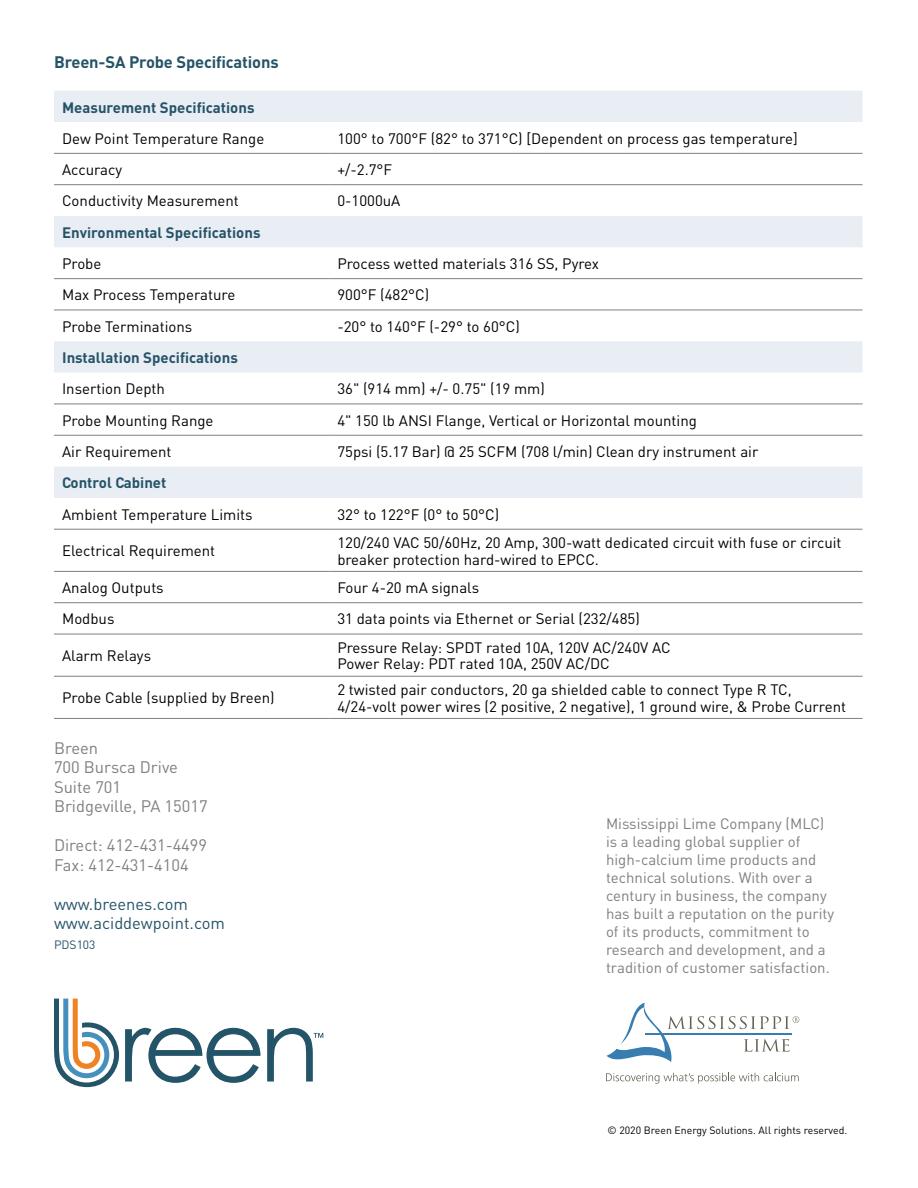
<style>
.page{position:relative;width:918px;height:1188px;background:#fff}
.page>*{position:absolute;margin:0;border:0;box-sizing:border-box;transform-origin:0 0}
.t1{font:16.5px "DIN";color:#7f7e82}
.t2{font:16.5px "DIN";color:#255367}
.t3{font:700 16.5px "DIN";letter-spacing:-.01em;color:#255367}
.t4{font:15px/16.5px "DIN";color:#000}
.t5{font:15px/18px "DIN";color:#7f7e82}
.t6{font:700 15px "DIN";color:#255367}
.t7{font:12px "DIN";color:#255367}
.t8{font:10.5px "DIN";color:#000}
</style>
<div class="page">
<svg style="left:54px;top:999px;width:65px;height:88px"></svg>
<svg style="left:125px;top:1028px;width:136px;height:55px"></svg>
<svg style="left:267px;top:1028px;width:56px;height:54px"></svg>
<svg style="left:606px;top:1073px;width:193px;height:11px"></svg>
<svg style="left:607px;top:1003px;width:192px;height:59px"></svg>
<svg style="left:54px;top:91px;width:808px;height:407px"></svg>
<hr style="left:54px;top:278px;width:275px;height:1px;background:#7f7e82">
<hr style="left:329px;top:278px;width:533px;height:1px;background:#7f7e82">
<hr style="left:54px;top:310px;width:275px;height:1px;background:#7f7e82">
<hr style="left:329px;top:310px;width:533px;height:1px;background:#7f7e82">
<hr style="left:54px;top:404px;width:275px;height:1px;background:#7f7e82">
<hr style="left:329px;top:404px;width:533px;height:1px;background:#7f7e82">
<hr style="left:54px;top:435px;width:275px;height:1px;background:#7f7e82">
<hr style="left:329px;top:435px;width:533px;height:1px;background:#7f7e82">
<hr style="left:54px;top:529px;width:275px;height:1px;background:#7f7e82">
<hr style="left:329px;top:529px;width:533px;height:1px;background:#7f7e82">
<hr style="left:54px;top:571px;width:275px;height:1px;background:#7f7e82">
<hr style="left:329px;top:571px;width:533px;height:1px;background:#7f7e82">
<hr style="left:54px;top:602px;width:275px;height:1px;background:#7f7e82">
<hr style="left:329px;top:602px;width:533px;height:1px;background:#7f7e82">
<hr style="left:54px;top:634px;width:275px;height:1px;background:#7f7e82">
<hr style="left:329px;top:634px;width:533px;height:1px;background:#7f7e82">
<hr style="left:54px;top:676px;width:275px;height:1px;background:#7f7e82">
<hr style="left:329px;top:676px;width:533px;height:1px;background:#7f7e82">
<hr style="left:54px;top:718px;width:275px;height:1px;background:#7f7e82">
<hr style="left:329px;top:718px;width:533px;height:1px;background:#7f7e82">
<hr style="left:54px;top:184px;width:275px;height:1px;background:#7f7e82">
<hr style="left:329px;top:184px;width:533px;height:1px;background:#7f7e82">
<hr style="left:54px;top:153px;width:275px;height:1px;background:#7f7e82">
<hr style="left:329px;top:153px;width:533px;height:1px;background:#7f7e82">
<p class="t3" style="left:54px;top:51px;width:226px">Breen-SA Probe Specifications</p>
<p class="t6" style="left:62px;top:97px;width:194px">Measurement Specifications</p>
<p class="t4" style="left:62px;top:130px;width:204px">Dew Point Temperature Range</p>
<p class="t4" style="left:337px;top:130px;width:462px">100° to 700°F (82° to 371°C) [Dependent on process gas temperature]</p>
<p class="t4" style="left:62px;top:161px;width:62px">Accuracy</p>
<p class="t4" style="left:337px;top:161px;width:56px">+/-2.7°F</p>
<p class="t4" style="left:62px;top:192px;width:178px">Conductivity Measurement</p>
<p class="t4" style="left:337px;top:192px;width:65px">0-1000uA</p>
<p class="t6" style="left:62px;top:223px;width:200px">Environmental Specifications</p>
<p class="t4" style="left:62px;top:255px;width:41px">Probe</p>
<p class="t4" style="left:337px;top:255px;width:263px">Process wetted materials 316 SS, Pyrex</p>
<p class="t4" style="left:62px;top:286px;width:175px">Max Process Temperature</p>
<p class="t4" style="left:337px;top:286px;width:93px">900°F (482°C)</p>
<p class="t4" style="left:62px;top:318px;width:132px">Probe Terminations</p>
<p class="t4" style="left:337px;top:318px;width:184px">-20° to 140°F (-29° to 60°C)</p>
<p class="t6" style="left:62px;top:348px;width:177px">Installation Specifications</p>
<p class="t4" style="left:62px;top:380px;width:104px">Insertion Depth</p>
<p class="t4" style="left:337px;top:380px;width:209px">36" (914 mm) +/- 0.75" (19 mm)</p>
<p class="t4" style="left:62px;top:412px;width:153px">Probe Mounting Range</p>
<p class="t4" style="left:337px;top:412px;width:361px">4" 150 lb ANSI Flange, Vertical or Horizontal mounting</p>
<p class="t4" style="left:62px;top:443px;width:111px">Air Requirement</p>
<p class="t4" style="left:337px;top:443px;width:423px">75psi (5.17 Bar) @ 25 SCFM (708 l/min) Clean dry instrument air</p>
<p class="t6" style="left:62px;top:473px;width:106px">Control Cabinet</p>
<p class="t4" style="left:62px;top:506px;width:192px">Ambient Temperature Limits</p>
<p class="t4" style="left:337px;top:506px;width:163px">32° to 122°F (0° to 50°C)</p>
<p class="t4" style="left:62px;top:542px;width:155px">Electrical Requirement</p>
<p class="t4" style="left:337px;top:534px;width:506px">120/240 VAC 50/60Hz, 20 Amp, 300-watt dedicated circuit with fuse or circuit breaker protection hard-wired to EPCC.</p>
<p class="t4" style="left:62px;top:579px;width:103px">Analog Outputs</p>
<p class="t4" style="left:337px;top:579px;width:143px">Four 4-20 mA signals</p>
<p class="t4" style="left:62px;top:611px;width:54px">Modbus</p>
<p class="t4" style="left:337px;top:611px;width:304px">31 data points via Ethernet or Serial (232/485)</p>
<p class="t4" style="left:62px;top:647px;width:91px">Alarm Relays</p>
<p class="t4" style="left:337px;top:639px;width:335px">Pressure Relay: SPDT rated 10A, 120V AC/240V AC</p>
<p class="t4" style="left:337px;top:656px;width:274px">Power Relay: PDT rated 10A, 250V AC/DC</p>
<p class="t4" style="left:62px;top:689px;width:214px">Probe Cable (supplied by Breen)</p>
<p class="t4" style="left:337px;top:681px;width:510px">2 twisted pair conductors, 20 ga shielded cable to connect Type R TC,<br>4/24-volt power wires (2 positive, 2 negative), 1 ground wire, &amp; Probe Current</p>
<p class="t1" style="left:54px;top:737px;width:46px">Breen</p>
<p class="t1" style="left:54px;top:757px;width:126px">700 Bursca Drive</p>
<p class="t1" style="left:54px;top:776px;width:69px">Suite 701</p>
<p class="t1" style="left:54px;top:796px;width:155px">Bridgeville, PA 15017</p>
<p class="t1" style="left:54px;top:835px;width:155px">Direct: 412-431-4499</p>
<p class="t1" style="left:54px;top:854px;width:136px">Fax: 412-431-4104</p>
<p class="t2" style="left:54px;top:893px;width:136px">www.breenes.com</p>
<p class="t2" style="left:54px;top:913px;width:173px">www.aciddewpoint.com</p>
<p class="t7" style="left:54px;top:937px;width:43px">PDS103</p>
<p class="t5" style="left:606px;top:814px;width:230px">Mississippi Lime Company (MLC) is a leading global supplier of high-calcium lime products and technical solutions. With over a century in business, the company has built a reputation on the purity of its products, commitment to research and development, and a tradition of customer satisfaction.</p>
<p class="t8" style="left:608px;top:1123px;width:241px">© 2020 Breen Energy Solutions. All rights reserved.</p>
</div>
